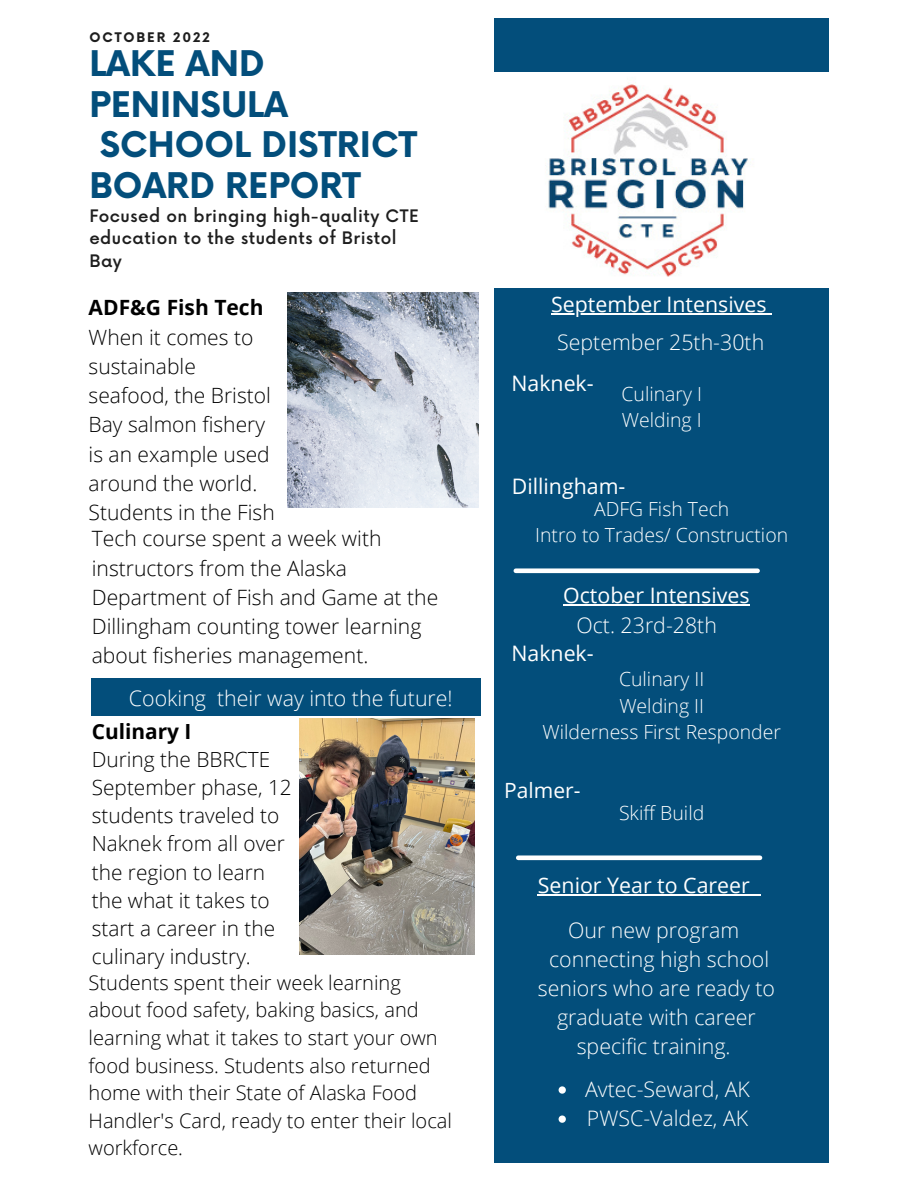
<style>
.page{position:relative;width:918px;height:1188px;background:#fff}
.page>*{position:absolute;margin:0;border:0;box-sizing:border-box;transform-origin:0 0}
.t1{font:700 34.5px/40.7px "Now";color:#034e7b}
.t2{font:300 21.3px/29.1px "Open Sans";color:#fff;text-align:center}
.t3{font:21.3px "Open Sans";color:#fff}
.t4{font:300 21.15px/29.2px "Open Sans";color:#000}
.t5{font:300 21px/29.2px "Open Sans";color:#000}
.t6{font:700 21px "Open Sans";color:#000}
.t7{font:21px "Open Sans";color:#fff}
.t8{font:300 20.85px/28.2px "Open Sans";color:#000}
.t9{font:700 20.85px "Open Sans";color:#000}
.t10{font:300 20.1px/27.6px "Open Sans";color:#000}
.t11{font:300 19.5px "Open Sans";color:#fff}
.t12{font:300 19.35px/26.2px "Open Sans";color:#fff;text-align:center}
.t13{font:500 16.8px/22.4px "Now";letter-spacing:.03em;color:#1e1e1e}
.t14{font:700 12.9px "Now";letter-spacing:.15em;color:#1e1e1e}
</style>
<div class="page">
<div style="left:495px;top:18px;width:334px;height:54px;background:#034e7b"></div>
<img style="left:548px;top:84px;width:205px;height:193px">
<div style="left:495px;top:289px;width:334px;height:874px;background:#034e7b"></div>
<hr style="left:516px;top:569px;width:242px;height:4px;background:#fff">
<hr style="left:518px;top:856px;width:242px;height:4px;background:#fff">
<img style="left:299px;top:719px;width:176px;height:236px">
<div style="left:92px;top:678px;width:389px;height:37px;background:#034e7b"></div>
<img style="left:287px;top:293px;width:192px;height:215px">
<hr style="left:551px;top:313px;width:216px;height:2px;background:#fff">
<hr style="left:563px;top:604px;width:187px;height:2px;background:#fff">
<hr style="left:538px;top:894px;width:212px;height:2px;background:#fff">
<svg style="left:750px;top:894px;width:11px;height:2px"></svg>
<svg style="left:559px;top:1086px;width:7px;height:8px"></svg>
<svg style="left:559px;top:1116px;width:7px;height:7px"></svg>
<p class="t14" style="left:89px;top:30px;width:122px">OCTOBER 2022</p>
<h1 class="t1" style="left:89px;top:45px;width:329px">LAKE AND<br>PENINSULA<br>SCHOOL DISTRICT<br>BOARD REPORT</h1>
<p class="t13" style="left:89px;top:206px;width:331px">Focused on bringing high-quality CTE education to the students of Bristol<br>Bay</p>
<p class="t6" style="left:89px;top:293px;width:176px">ADF&amp;G Fish Tech</p>
<p class="t5" style="left:89px;top:322px;width:188px">When it comes to sustainable seafood, the Bristol<br>Bay salmon fishery is an example used around the world.<br>Students in the Fish</p>
<p class="t4" style="left:92px;top:524px;width:348px">Tech course spent a week with instructors from the Alaska<br>Department of Fish and Game at the<br>Dillingham counting tower learning about fisheries management.</p>
<p class="t2" style="left:129px;top:683px;width:325px">Cooking their way into the future!</p>
<p class="t9" style="left:92px;top:717px;width:101px">Culinary I</p>
<p class="t8" style="left:92px;top:745px;width:202px">During the BBRCTE<br>September phase, 12 students traveled to<br>Naknek from all over the region to learn the what it takes to start a career in the culinary industry.</p>
<p class="t10" style="left:89px;top:968px;width:365px">Students spent their week learning about food safety, baking basics, and learning what it takes to start your own food business. Students also returned home with their State of Alaska Food Handler's Card, ready to enter their local workforce.</p>
<p class="t3" style="left:551px;top:289px;width:217px">September Intensives</p>
<p class="t2" style="left:557px;top:328px;width:209px">September 25th-30th</p>
<p class="t3" style="left:511px;top:369px;width:84px">Naknek-</p>
<p class="t12" style="left:622px;top:381px;width:82px;text-align:left">Culinary I<br>Welding I</p>
<p class="t3" style="left:512px;top:471px;width:115px">Dillingham-</p>
<p class="t12" style="left:535px;top:495px;width:254px">ADFG Fish Tech<br>Intro to Trades/ Construction</p>
<p class="t3" style="left:563px;top:580px;width:188px">October Intensives</p>
<p class="t2" style="left:576px;top:610px;width:142px">Oct. 23rd-28th</p>
<p class="t3" style="left:511px;top:638px;width:84px">Naknek-</p>
<p class="t12" style="left:542px;top:666px;width:240px">Culinary II<br>Welding II<br>Wilderness First Responder</p>
<p class="t7" style="left:504px;top:776px;width:78px">Palmer-</p>
<p class="t11" style="left:619px;top:799px;width:87px">Skiff Build</p>
<p class="t3" style="left:538px;top:870px;width:214px">Senior Year to Career</p>
<p class="t2" style="left:538px;top:915px;width:239px">Our new program connecting high school seniors who are ready to graduate with career specific training.</p>
<p class="t2" style="left:585px;top:1074px;width:166px;text-align:left">Avtec-Seward, AK<br>PWSC-Valdez, AK</p>
</div>
